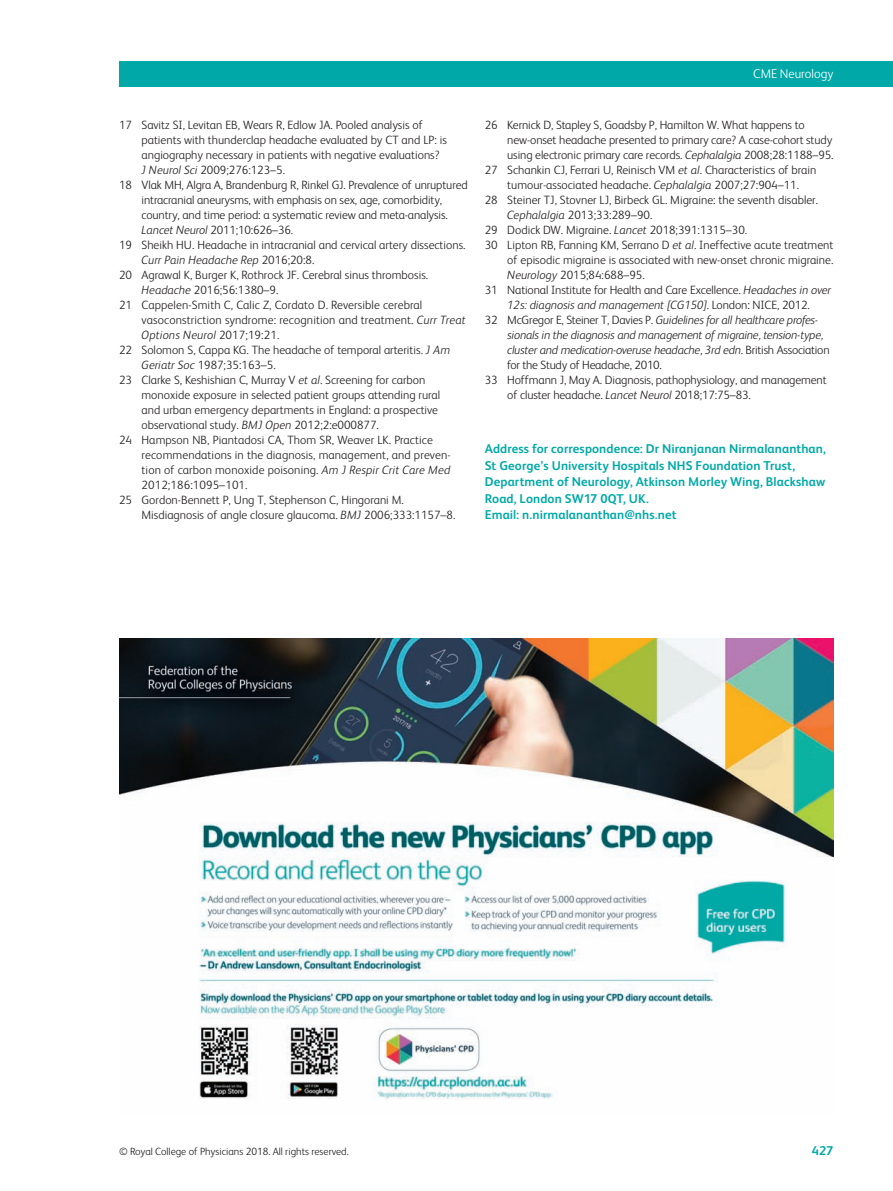
<style>
.page{position:relative;width:893px;height:1191px;background:#fff}
.page>*{position:absolute;margin:0;border:0;box-sizing:border-box;transform-origin:0 0}
.t1{font:700 12.75px/16.5px "FS Albert";letter-spacing:.01em;color:#00a9a7}
.t2{font:300 12.75px "FS Albert";letter-spacing:.005em;color:#fff}
.t3{font:300 12px "FS Albert";color:#231f20}
.t4{font:italic 300 12px "FS Albert";letter-spacing:-.02em;color:#231f20}
.t5{font:italic 300 12px "FS Albert";color:#231f20}
.t6{font:300 12px "FS Albert";letter-spacing:-.02em;color:#231f20}
.t7{font:italic 300 12px "FS Albert";letter-spacing:.01em;color:#231f20}
.t8{font:300 10.5px "FS Albert";color:#231f20}
.s1{font-style:italic}
.s2{font-style:normal}
</style>
<div class="page">
<div style="left:119px;top:62px;width:774px;height:25px;background:#00a9a7"></div>
<img style="left:119px;top:638px;width:714px;height:461px">
<p class="t3" style="left:119px;top:120px;width:305px">17 Savitz SI , Levitan EB , Wears R , Edlow JA . Pooled analysis of</p>
<p class="t3" style="left:142px;top:135px;width:307px">patients with thunderclap headache evaluated by CT and LP: is</p>
<p class="t3" style="left:142px;top:150px;width:300px">angiography necessary in patients with negative evaluations ?</p>
<p class="t3" style="left:142px;top:165px;width:145px"><span class="s1">J Neurol Sci</span> 2009 ; 276 : 123 – 5 .</p>
<p class="t3" style="left:119px;top:180px;width:350px">18 Vlak MH , Algra A , Brandenburg R , Rinkel GJ . Prevalence of unruptured</p>
<p class="t3" style="left:142px;top:195px;width:302px">intracranial aneurysms, with emphasis on sex, age, comorbidity,</p>
<p class="t3" style="left:142px;top:210px;width:308px">country, and time period: a systematic review and meta-analysis .</p>
<p class="t3" style="left:142px;top:225px;width:153px"><span class="s1">Lancet Neurol</span> 2011 ; 10 : 626 – 36 .</p>
<p class="t3" style="left:119px;top:240px;width:348px">19 Sheikh HU . Headache in intracranial and cervical artery dissections .</p>
<p class="t5" style="left:142px;top:255px;width:174px">Curr Pain Headache Rep <span class="s2">2016 ; 20 : 8 .</span></p>
<p class="t3" style="left:119px;top:270px;width:311px">20 Agrawal K , Burger K , Rothrock JF . Cerebral sinus thrombosis .</p>
<p class="t3" style="left:142px;top:285px;width:138px"><span class="s1">Headache</span> 2016 ; 56 : 1380 – 9 .</p>
<p class="t3" style="left:119px;top:300px;width:305px">21 Cappelen-Smith C , Calic Z , Cordato D . Reversible cerebral</p>
<p class="t3" style="left:142px;top:315px;width:326px">vasoconstriction syndrome: recognition and treatment . <span class="s1">Curr Treat</span></p>
<p class="t7" style="left:142px;top:330px;width:139px">Options Neurol <span class="s2">2017 ; 19 : 21 .</span></p>
<p class="t3" style="left:119px;top:345px;width:332px">22 Solomon S , Cappa KG . The headache of temporal arteritis . <span class="s1">J Am</span></p>
<p class="t3" style="left:142px;top:360px;width:136px"><span class="s1">Geriatr Soc</span> 1987 ; 35 : 163 – 5 .</p>
<p class="t3" style="left:119px;top:375px;width:308px">23 Clarke S , Keshishian C , Murray V <span class="s1">et al</span> . Screening for carbon</p>
<p class="t3" style="left:142px;top:390px;width:300px">monoxide exposure in selected patient groups attending rural</p>
<p class="t3" style="left:142px;top:405px;width:298px">and urban emergency departments in England: a prospective</p>
<p class="t3" style="left:142px;top:420px;width:239px">observational study . <span class="s1">BMJ Open</span> 2012 ; 2 : e000877 .</p>
<p class="t3" style="left:119px;top:435px;width:315px">24 Hampson NB , Piantadosi CA , Thom SR , Weaver LK . Practice</p>
<p class="t3" style="left:142px;top:450px;width:311px">recommendations in the diagnosis, management, and preven-</p>
<p class="t3" style="left:142px;top:465px;width:310px">tion of carbon monoxide poisoning . <span class="s1">Am J Respir Crit Care Med</span></p>
<p class="t3" style="left:142px;top:480px;width:108px">2012 ; 186 : 1095 – 101 .</p>
<p class="t3" style="left:119px;top:495px;width:286px">25 Gordon-Bennett P , Ung T , Stephenson C , Hingorani M .</p>
<p class="t3" style="left:142px;top:510px;width:315px">Misdiagnosis of angle closure glaucoma . <span class="s1">BMJ</span> 2006 ; 333 : 1157 – 8 .</p>
<p class="t2" style="left:753px;top:69px;width:82px">CME Neurology</p>
<p class="t3" style="left:485px;top:120px;width:321px">26 Kernick D , Stapley S , Goadsby P , Hamilton W . What happens to</p>
<p class="t3" style="left:507px;top:135px;width:326px">new-onset headache presented to primary care? A case-cohort study</p>
<p class="t3" style="left:507px;top:150px;width:328px">using electronic primary care records . <span class="s1">Cephalalgia</span> 2008 ; 28 : 1188 – 95 .</p>
<p class="t3" style="left:485px;top:165px;width:333px">27 Schankin CJ , Ferrari U , Reinisch VM <span class="s1">et al</span> . Characteristics of brain</p>
<p class="t3" style="left:507px;top:180px;width:293px">tumour-associated headache . <span class="s1">Cephalalgia</span> 2007 ; 27 : 904 – 11 .</p>
<p class="t3" style="left:485px;top:195px;width:335px">28 Steiner TJ , Stovner LJ , Birbeck GL . Migraine: the seventh disabler .</p>
<p class="t3" style="left:507px;top:210px;width:147px"><span class="s1">Cephalalgia</span> 2013 ; 33 : 289 – 90 .</p>
<p class="t3" style="left:485px;top:225px;width:264px">29 Dodick DW. Migraine . <span class="s1">Lancet</span> 2018 ; 391 : 1315 – 30 .</p>
<p class="t3" style="left:485px;top:240px;width:350px">30 Lipton RB , Fanning KM , Serrano D <span class="s1">et al</span> . Ineffective acute treatment</p>
<p class="t3" style="left:507px;top:255px;width:328px">of episodic migraine is associated with new-onset chronic migraine .</p>
<p class="t3" style="left:507px;top:270px;width:139px"><span class="s1">Neurology</span> 2015 ; 84 : 688 – 95 .</p>
<p class="t3" style="left:485px;top:285px;width:348px">31 National Institute for Health and Care Excellence . <span class="s1">Headaches in over</span></p>
<p class="t4" style="left:507px;top:300px;width:304px">12s: diagnosis and management [CG150] <span class="s2">. London : NICE , 2012 .</span></p>
<p class="t4" style="left:485px;top:315px;width:335px"><span class="s2">32 McGregor E , Steiner T , Davies P .</span> Guidelines for all healthcare profes-</p>
<p class="t4" style="left:507px;top:330px;width:317px">sionals in the diagnosis and management of migraine, tension-type,</p>
<p class="t4" style="left:507px;top:345px;width:324px">cluster and medication-overuse headache, 3rd edn <span class="s2">. British Association</span></p>
<p class="t6" style="left:507px;top:360px;width:156px">for the Study of Headache , 2010 .</p>
<p class="t3" style="left:485px;top:375px;width:343px">33 Hoffmann J , May A . Diagnosis, pathophysiology, and management</p>
<p class="t3" style="left:507px;top:390px;width:245px">of cluster headache . <span class="s1">Lancet Neurol</span> 2018 ; 17 : 75 – 83 .</p>
<p class="t1" style="left:485px;top:441px;width:343px">Address for correspondence: Dr Niranjanan Nirmalananthan, St George’s University Hospitals NHS Foundation Trust, Department of Neurology, Atkinson Morley Wing, Blackshaw Road, London SW17 0QT, UK.<br>Email: n.nirmalananthan@nhs.net</p>
<p class="t8" style="left:119px;top:1147px;width:231px">© Royal College of Physicians 2018. All rights reserved.</p>
<p class="t1" style="left:812px;top:1143px;width:23px">427</p>
</div>
